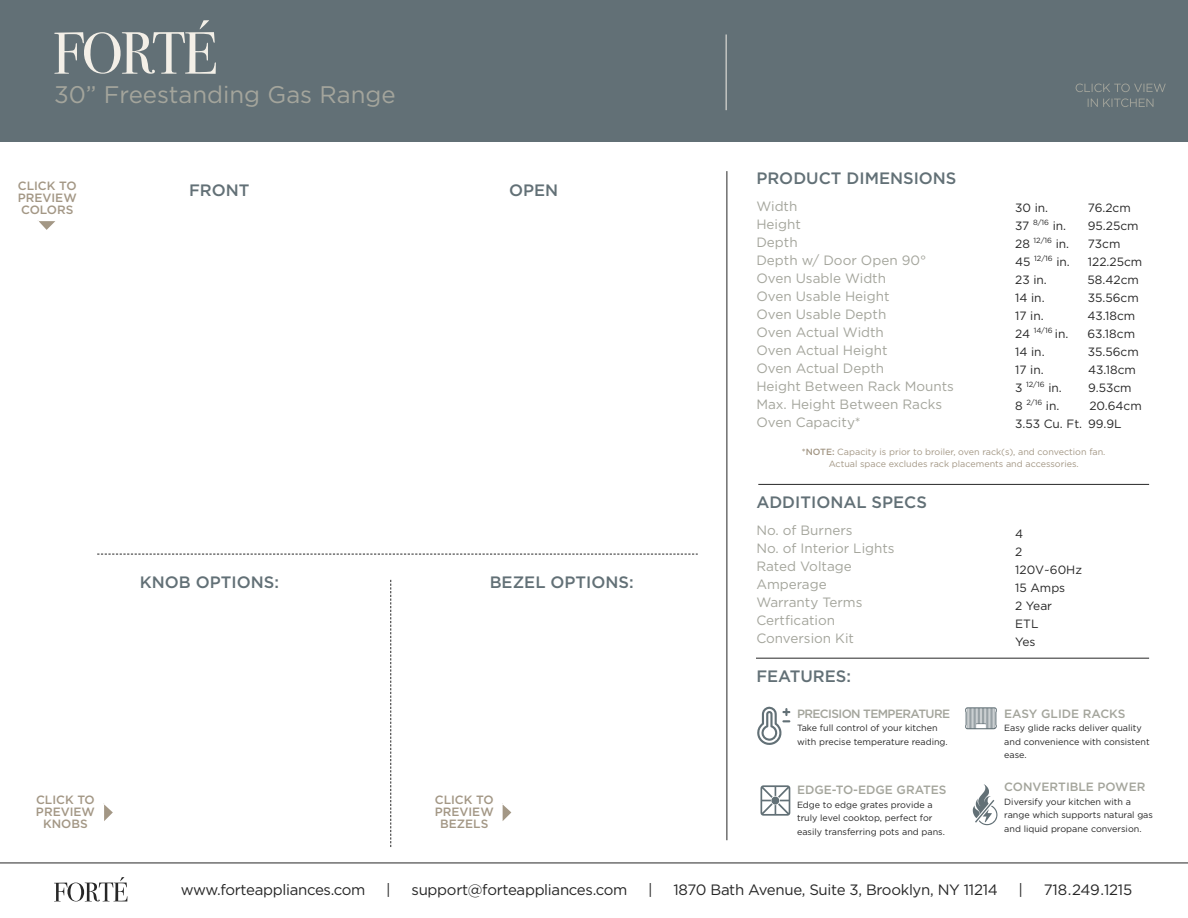
<style>
.page{position:relative;width:1188px;height:918px;background:#fff}
.page>*{position:absolute;margin:0;border:0;box-sizing:border-box;transform-origin:0 0}
.t1{font:24px "Gotham";color:#a4a59c}
.t2{font:500 16.5px "Gotham";color:#627076}
.t3{font:15px "Gotham";letter-spacing:-.02em;color:#272727}
.t4{font:13.5px/18px "Gotham";color:#a4a59c}
.t5{font:12px/18px "Gotham";color:#272727}
.t6{font:500 12px/12px "Gotham";color:#a39785;text-align:center}
.t7{font:500 12px "Gotham";color:#a4a59c}
.t8{font:500 12px "Gotham";letter-spacing:-.05em;color:#a4a59c}
.t9{font:9px/13.5px "Gotham";color:#272727}
.t10{font:9px/12px "Gotham";color:#a39785;text-align:center}
.t11{font:7.5px "Gotham";color:#272727}
.s1{font-size:12px}
.s2{font-weight:500}
</style>
<div class="page">
<div style="left:1px;top:0;width:1187px;height:141px;background:#627076"></div>
<hr style="left:726px;top:34px;width:1px;height:76px;background:#f3efe7">
<hr style="left:0;top:863px;width:1188px;height:1px;background:#272727">
<svg style="left:54px;top:877px;width:73px;height:25px"></svg>
<hr style="left:758px;top:484px;width:391px;height:1px;background:#272727">
<hr style="left:756px;top:658px;width:393px;height:1px;background:#272727">
<svg style="left:97px;top:554px;width:601px;height:1px"></svg>
<hr style="left:727px;top:171px;width:1px;height:669px;background:#272727">
<svg style="left:761px;top:785px;width:29px;height:31px"></svg>
<div style="left:771px;top:797px;width:8px;height:8px;background:#627076;border-radius:50%"></div>
<svg style="left:965px;top:707px;width:32px;height:22px"></svg>
<svg style="left:973px;top:784px;width:24px;height:41px"></svg>
<svg style="left:757px;top:706px;width:33px;height:39px"></svg>
<svg style="left:390px;top:580px;width:1px;height:267px"></svg>
<svg style="left:54px;top:20px;width:162px;height:54px"></svg>
<svg style="left:38px;top:220px;width:17px;height:10px"></svg>
<svg style="left:502px;top:805px;width:9px;height:16px"></svg>
<svg style="left:104px;top:804px;width:9px;height:17px"></svg>
<svg style="left:1088px;top:98px;width:65px;height:9px"></svg>
<svg style="left:1076px;top:84px;width:90px;height:8px"></svg>
<h1 class="t1" style="left:54px;top:79px;width:343px">30” Freestanding Gas Range</h1>
<h3 class="t6" style="left:18px;top:180px;width:60px;text-align:justify">CLICK TO PREVIEW COLORS</h3>
<h2 class="t2" style="left:189px;top:179px;width:62px">FRONT</h2>
<h2 class="t2" style="left:509px;top:179px;width:51px">OPEN</h2>
<h2 class="t2" style="left:140px;top:571px;width:141px">KNOB OPTIONS:</h2>
<h2 class="t2" style="left:490px;top:571px;width:145px">BEZEL OPTIONS:</h2>
<h3 class="t6" style="left:36px;top:794px;width:60px">CLICK TO<br>PREVIEW<br>KNOBS</h3>
<h3 class="t6" style="left:435px;top:794px;width:60px">CLICK TO<br>PREVIEW<br>BEZELS</h3>
<h2 class="t2" style="left:756px;top:168px;width:202px">PRODUCT DIMENSIONS</h2>
<h3 class="t4" style="left:756px;top:197px;width:199px">Width<br>Height<br>Depth<br>Depth w/ Door Open 90°<br>Oven Usable Width<br>Oven Usable Height<br>Oven Usable Depth<br>Oven Actual Width<br>Oven Actual Height<br>Oven Actual Depth<br>Height Between Rack Mounts<br>Max. Height Between Racks<br>Oven Capacity*</h3>
<h3 class="t5" style="left:1015px;top:198px;width:35px">30 in.</h3>
<h3 class="t5" style="left:1088px;top:198px;width:45px">76.2cm</h3>
<h3 class="t5" style="left:1015px;top:216px;width:53px">37 <sup>8/16</sup> in.</h3>
<h3 class="t5" style="left:1088px;top:216px;width:52px">95.25cm</h3>
<h3 class="t5" style="left:1015px;top:234px;width:56px">28 <sup>12/16</sup> in.</h3>
<h3 class="t5" style="left:1088px;top:234px;width:34px">73cm</h3>
<h3 class="t5" style="left:1015px;top:252px;width:56px">45 <sup>12/16</sup> in.</h3>
<h3 class="t5" style="left:1088px;top:252px;width:56px">122.25cm</h3>
<h3 class="t5" style="left:1015px;top:270px;width:33px">23 in.</h3>
<h3 class="t5" style="left:1088px;top:270px;width:53px">58.42cm</h3>
<h3 class="t5" style="left:1015px;top:288px;width:31px">14 in.</h3>
<h3 class="t5" style="left:1088px;top:288px;width:52px">35.56cm</h3>
<h3 class="t5" style="left:1015px;top:306px;width:30px">17 in.</h3>
<h3 class="t5" style="left:1088px;top:306px;width:49px">43.18cm</h3>
<h3 class="t5" style="left:1015px;top:324px;width:55px">24 <sup>14/16</sup> in.</h3>
<h3 class="t5" style="left:1088px;top:324px;width:49px">63.18cm</h3>
<h3 class="t5" style="left:1015px;top:342px;width:31px">14 in.</h3>
<h3 class="t5" style="left:1088px;top:342px;width:52px">35.56cm</h3>
<h3 class="t5" style="left:1015px;top:360px;width:30px">17 in.</h3>
<h3 class="t5" style="left:1088px;top:360px;width:49px">43.18cm</h3>
<p class="t11" style="left:1015px;top:380px;width:48px"><span class="s1">3</span> 12/16 <span class="s1">in.</span></p>
<h3 class="t5" style="left:1088px;top:378px;width:45px">9.53cm</h3>
<h3 class="t5" style="left:1015px;top:396px;width:46px">8 <sup>2/16</sup> in.</h3>
<h3 class="t5" style="left:1015px;top:396px;width:128px;text-indent:74px">20.64cm<br>3.53 Cu. Ft. 99.9L</h3>
<p class="t10" style="left:802px;top:445px;width:305px"><span class="s2">*NOTE:</span> Capacity is prior to broiler, oven rack(s), and convection fan.<br>Actual space excludes rack placements and accessories.</p>
<h2 class="t2" style="left:756px;top:492px;width:172px">ADDITIONAL SPECS</h2>
<h3 class="t4" style="left:756px;top:521px;width:140px">No. of Burners<br>No. of Interior Lights<br>Rated Voltage<br>Amperage<br>Warranty Terms<br>Certfication<br>Conversion Kit</h3>
<h2 class="t2" style="left:756px;top:666px;width:96px">FEATURES:</h2>
<h3 class="t8" style="left:797px;top:705px;width:155px">PRECISION TEMPERATURE</h3>
<p class="t9" style="left:797px;top:721px;width:152px">Take full control of your kitchen with precise temperature reading.</p>
<h3 class="t7" style="left:797px;top:782px;width:151px">EDGE-TO-EDGE GRATES</h3>
<p class="t9" style="left:797px;top:797px;width:149px">Edge to edge grates provide a truly level cooktop, perfect for easily transferring pots and pans.</p>
<h3 class="t5" style="left:1015px;top:525px;width:68px">4<br>2<br>120V~60Hz<br>15 Amps<br>2 Year<br>ETL<br>Yes</h3>
<h3 class="t7" style="left:1004px;top:705px;width:123px">EASY GLIDE RACKS</h3>
<p class="t9" style="left:1004px;top:721px;width:147px">Easy glide racks deliver quality and convenience with consistent ease.</p>
<h3 class="t7" style="left:1004px;top:779px;width:143px">CONVERTIBLE POWER</h3>
<p class="t9" style="left:1004px;top:794px;width:150px">Diversify your kitchen with a range which supports natural gas and liquid propane conversion.</p>
<h3 class="t3" style="left:181px;top:880px;width:186px">www.forteappliances.com</h3>
<h3 class="t3" style="left:386px;top:880px;width:6px">|</h3>
<h3 class="t3" style="left:412px;top:880px;width:217px">support@forteappliances.com</h3>
<h3 class="t3" style="left:648px;top:880px;width:6px">|</h3>
<h3 class="t3" style="left:673px;top:880px;width:326px">1870 Bath Avenue, Suite 3, Brooklyn, NY 11214</h3>
<h3 class="t3" style="left:1019px;top:880px;width:6px">|</h3>
<h3 class="t3" style="left:1044px;top:880px;width:90px">718.249.1215</h3>
</div>
